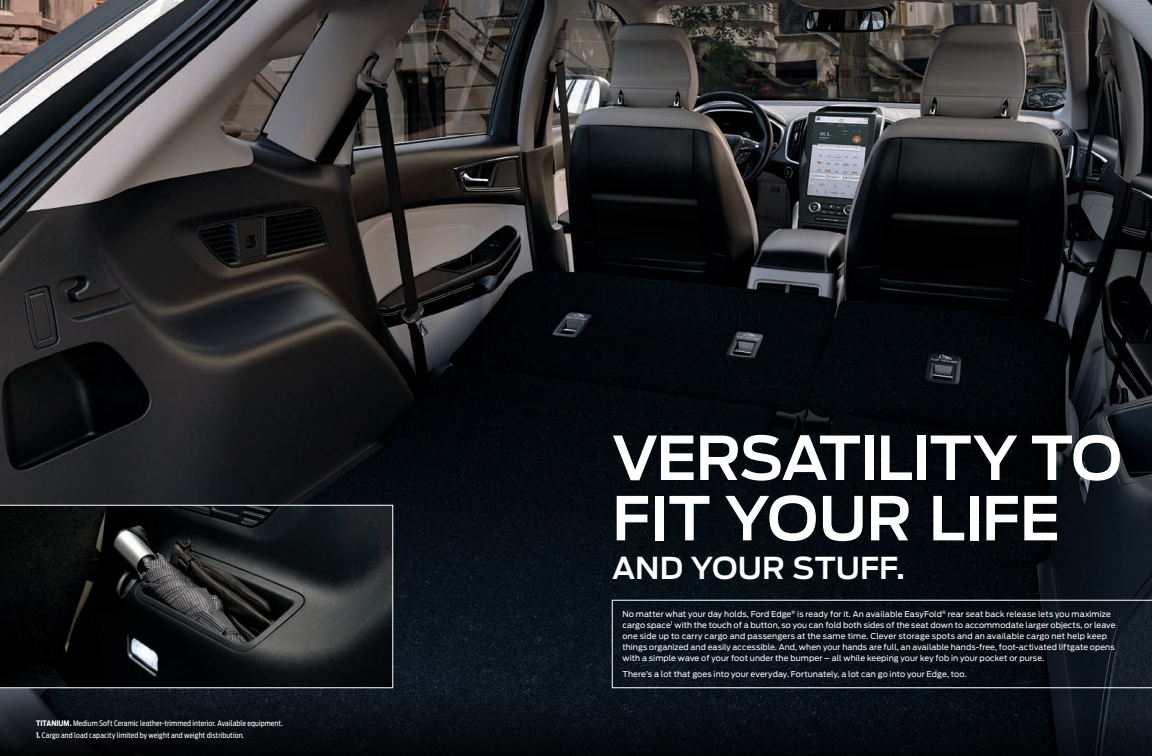
<style>
.page{position:relative;width:1152px;height:756px;background:#fff}
.page>*{position:absolute;margin:0;border:0;box-sizing:border-box;transform-origin:0 0}
.t1{font:600 60px/60.4px "Ford Antenna";letter-spacing:-.02em;color:#fff}
.t2{font:600 30px "Ford Antenna";letter-spacing:.005em;color:#fff}
.t3{font:8px/11px "Ford Antenna";letter-spacing:.01em;color:#fff}
.t4{font:7.5px "Ford Antenna Cond";letter-spacing:.015em;color:#fff}
.s1{font-weight:700}
</style>
<div class="page">
<img style="left:0;top:0;width:1152px;height:684px">
<svg style="left:0;top:684px;width:1152px;height:72px;background:#090f15"></svg>
<svg style="left:0;top:505px;width:393px;height:183px;background:#1d1f20"></svg>
<svg style="left:612px;top:600px;width:540px;height:88px;background:#0c151c"></svg>
<p class="t4" style="left:36px;top:716px;width:248px"><span class="s1">TITANIUM.</span> Medium Soft Ceramic leather-trimmed interior. Available equipment.</p>
<p class="t4" style="left:36px;top:729px;width:210px"><span class="s1">1.</span> Cargo and load capacity limited by weight and weight distribution.</p>
<h2 class="t1" style="left:612px;top:422px;width:512px">VERSATILITY TO<br>FIT YOUR LIFE</h2>
<h2 class="t2" style="left:612px;top:541px;width:294px">AND YOUR STUFF.</h2>
<p class="t3" style="left:622px;top:608px;width:495px">No matter what your day holds, Ford Edge<sup>®</sup> is ready for it. An available EasyFold<sup>®</sup> rear seat back release lets you maximize cargo space<sup>1</sup> with the touch of a button, so you can fold both sides of the seat down to accommodate larger objects, or leave one side up to carry cargo and passengers at the same time. Clever storage spots and an available cargo net help keep things organized and easily accessible. And, when your hands are full, an available hands-free, foot-activated liftgate opens with a simple wave of your foot under the bumper – all while keeping your key fob in your pocket or purse.</p>
<p class="t3" style="left:622px;top:668px;width:346px">There’s a lot that goes into your everyday. Fortunately, a lot can go into your Edge, too.</p>
</div>
